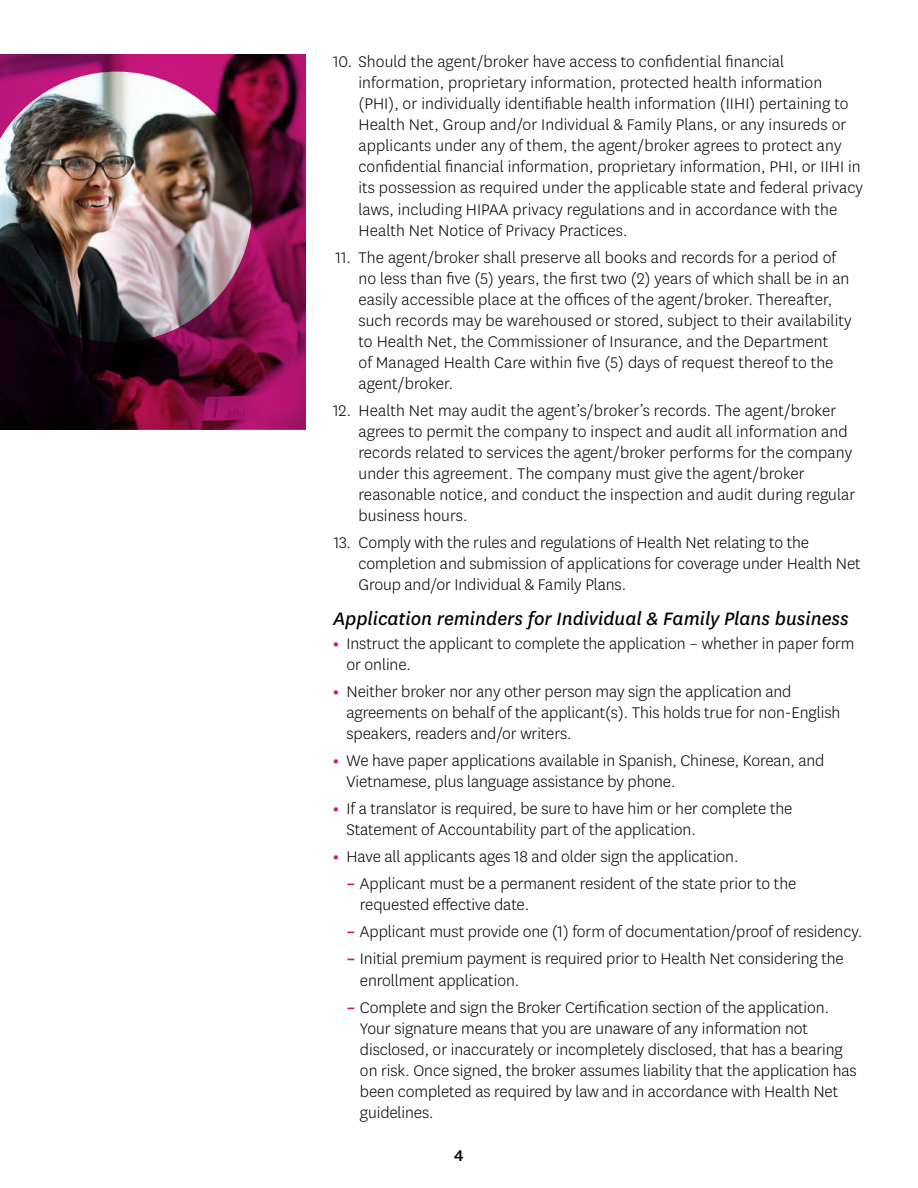
<style>
.page{position:relative;width:918px;height:1188px;background:#fff}
.page>*{position:absolute;margin:0;border:0;box-sizing:border-box;transform-origin:0 0}
.t1{font:italic 21px "Centene Sans";color:#000}
.t2{font:300 18px/21px "Centene Sans";letter-spacing:-.005em;color:#000}
.t3{font:500 18px "Centene Sans";color:#000}
.s1{font-weight:700;color:#cb177d}
</style>
<div class="page">
<img style="left:0;top:54px;width:306px;height:376px">
<p class="t2" style="left:359px;top:51px;width:506px;text-indent:-26px">10. Should the agent/broker have access to confidential financial information, proprietary information, protected health information (PHI), or individually identifiable health information (IIHI) pertaining to Health Net, Group and/or Individual &amp; Family Plans, or any insureds or applicants under any of them, the agent/broker agrees to protect any confidential financial information, proprietary information, PHI, or IIHI in its possession as required under the applicable state and federal privacy laws, including HIPAA privacy regulations and in accordance with the Health Net Notice of Privacy Practices.</p>
<p class="t2" style="left:359px;top:246px;width:495px;text-indent:-23px">11. The agent/broker shall preserve all books and records for a period of no less than five (5) years, the first two (2) years of which shall be in an easily accessible place at the offices of the agent/broker. Thereafter, such records may be warehoused or stored, subject to their availability to Health Net, the Commissioner of Insurance, and the Department<br>of Managed Health Care within five (5) days of request thereof to the agent/broker.</p>
<p class="t2" style="left:359px;top:399px;width:498px;text-indent:-26px">12. Health Net may audit the agent’s/broker’s records. The agent/broker agrees to permit the company to inspect and audit all information and records related to services the agent/broker performs for the company under this agreement. The company must give the agent/broker reasonable notice, and conduct the inspection and audit during regular business hours.</p>
<p class="t2" style="left:359px;top:531px;width:504px;text-indent:-25px">13. Comply with the rules and regulations of Health Net relating to the completion and submission of applications for coverage under Health Net<br>Group and/or Individual &amp; Family Plans.</p>
<h3 class="t1" style="left:333px;top:606px;width:517px">Application reminders for Individual &amp; Family Plans business</h3>
<p class="t2" style="left:346px;top:633px;width:509px;text-indent:-14px"><span class="s1">•</span> Instruct the applicant to complete the application – whether in paper form or online.</p>
<p class="t2" style="left:346px;top:681px;width:495px;text-indent:-14px"><span class="s1">•</span> Neither broker nor any other person may sign the application and agreements on behalf of the applicant(s). This holds true for non-English speakers, readers and/or writers.</p>
<p class="t2" style="left:346px;top:750px;width:480px;text-indent:-14px"><span class="s1">•</span> We have paper applications available in Spanish, Chinese, Korean, and<br>Vietnamese, plus language assistance by phone.</p>
<p class="t2" style="left:346px;top:798px;width:447px;text-indent:-14px"><span class="s1">•</span> If a translator is required, be sure to have him or her complete the<br>Statement of Accountability part of the application.</p>
<p class="t2" style="left:333px;top:846px;width:407px"><span class="s1">•</span> Have all applicants ages 18 and older sign the application.</p>
<p class="t2" style="left:360px;top:873px;width:438px;text-indent:-14px"><span class="s1">–</span> Applicant must be a permanent resident of the state prior to the requested effective date.</p>
<p class="t2" style="left:346px;top:921px;width:517px"><span class="s1">–</span> Applicant must provide one (1) form of documentation/proof of residency.</p>
<p class="t2" style="left:360px;top:948px;width:485px;text-indent:-14px"><span class="s1">–</span> Initial premium payment is required prior to Health Net considering the enrollment application.</p>
<p class="t2" style="left:360px;top:996px;width:498px;text-indent:-14px"><span class="s1">–</span> Complete and sign the Broker Certification section of the application.<br>Your signature means that you are unaware of any information not disclosed, or inaccurately or incompletely disclosed, that has a bearing on risk. Once signed, the broker assumes liability that the application has been completed as required by law and in accordance with Health Net guidelines.</p>
<p class="t3" style="left:454px;top:1143px;width:11px">4</p>
</div>
